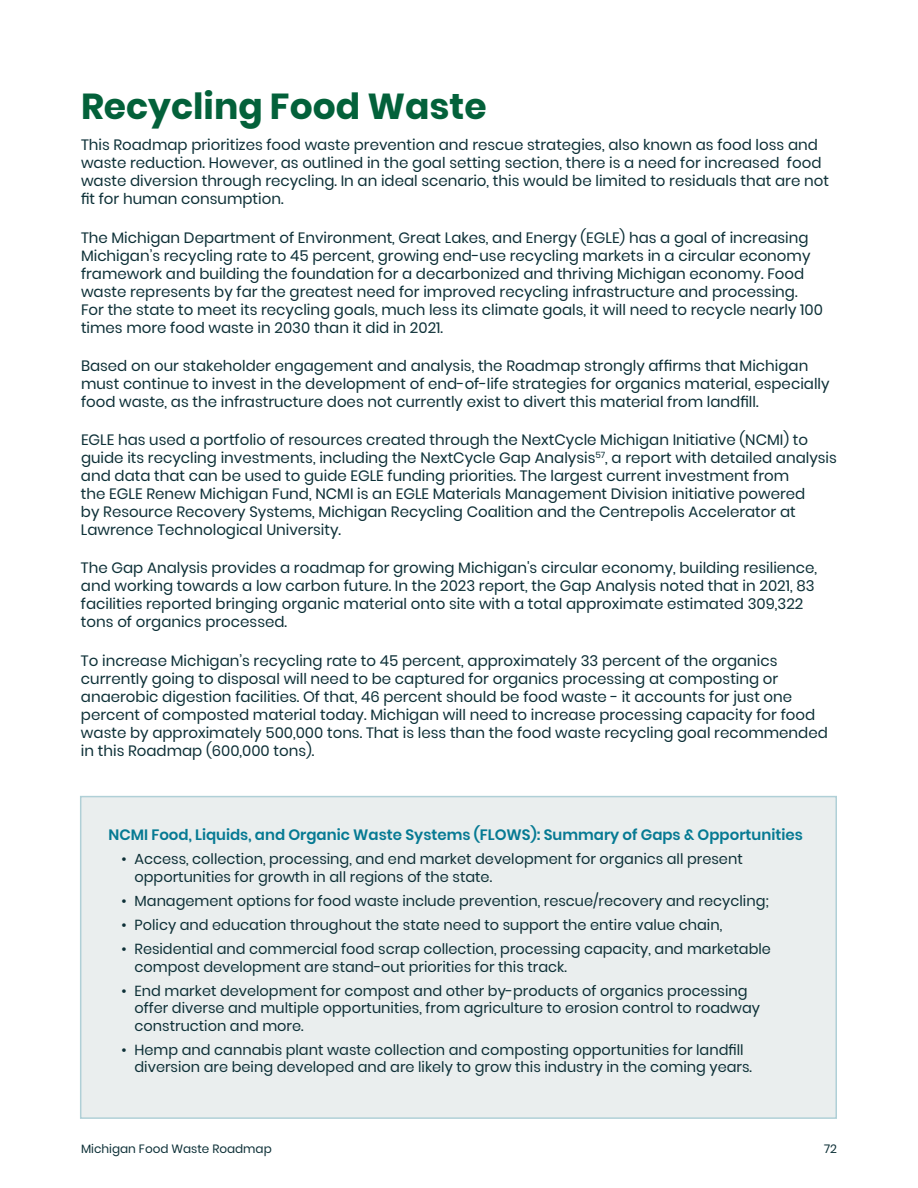
<style>
.page{position:relative;width:918px;height:1188px;background:#fff}
.page>*{position:absolute;margin:0;border:0;box-sizing:border-box;transform-origin:0 0}
.t1{font:700 36px "Poppins";color:#03613a}
.t2{font:15px/18px "Poppins";color:#0d3037}
.t3{font:600 15px "Poppins";color:#067a93}
.t4{font:14.55px/17.5px "Poppins";color:#0d3037}
.t5{font:12px "Poppins";color:#0d3037}
</style>
<div class="page">
<div style="left:81px;top:797px;width:755px;height:321px;background:#eaeeee"></div>
<div style="left:80px;top:796px;width:757px;height:323px;border:2px solid #b0d0d7"></div>
<h1 class="t1" style="left:81px;top:85px;width:407px">Recycling Food Waste</h1>
<p class="t2" style="left:81px;top:136px;width:749px">This Roadmap prioritizes food waste prevention and rescue strategies, also known as food loss and waste reduction. However, as outlined in the goal setting section, there is a need for increased food waste diversion through recycling. In an ideal scenario, this would be limited to residuals that are not fit for human consumption.</p>
<p class="t2" style="left:81px;top:228px;width:744px">The Michigan Department of Environment, Great Lakes, and Energy (EGLE) has a goal of increasing Michigan’s recycling rate to 45 percent, growing end-use recycling markets in a circular economy framework and building the foundation for a decarbonized and thriving Michigan economy. Food waste represents by far the greatest need for improved recycling infrastructure and processing.<br>For the state to meet its recycling goals, much less its climate goals, it will need to recycle nearly 100 times more food waste in 2030 than it did in 2021.</p>
<p class="t2" style="left:81px;top:357px;width:750px">Based on our stakeholder engagement and analysis, the Roadmap strongly affirms that Michigan must continue to invest in the development of end-of-life strategies for organics material, especially food waste, as the infrastructure does not currently exist to divert this material from landfill.</p>
<p class="t2" style="left:81px;top:431px;width:757px">EGLE has used a portfolio of resources created through the NextCycle Michigan Initiative (NCMI) to guide its recycling investments, including the NextCycle Gap Analysis<sup>57</sup>, a report with detailed analysis and data that can be used to guide EGLE funding priorities. The largest current investment from<br>the EGLE Renew Michigan Fund, NCMI is an EGLE Materials Management Division initiative powered<br>by Resource Recovery Systems, Michigan Recycling Coalition and the Centrepolis Accelerator at Lawrence Technological University.</p>
<p class="t2" style="left:81px;top:559px;width:738px">The Gap Analysis provides a roadmap for growing Michigan's circular economy, building resilience, and working towards a low carbon future. In the 2023 report, the Gap Analysis noted that in 2021, 83 facilities reported bringing organic material onto site with a total approximate estimated 309,322 tons of organics processed.</p>
<p class="t2" style="left:81px;top:651px;width:748px">To increase Michigan’s recycling rate to 45 percent, approximately 33 percent of the organics currently going to disposal will need to be captured for organics processing at composting or anaerobic digestion facilities. Of that, 46 percent should be food waste - it accounts for just one percent of composted material today. Michigan will need to increase processing capacity for food waste by approximately 500,000 tons. That is less than the food waste recycling goal recommended in this Roadmap (600,000 tons).</p>
<p class="t3" style="left:108px;top:826px;width:696px">NCMI Food, Liquids, and Organic Waste Systems (FLOWS): Summary of Gaps &amp; Opportunities</p>
<p class="t4" style="left:135px;top:851px;width:610px;text-indent:-13px">• Access, collection, processing, and end market development for organics all present opportunities for growth in all regions of the state.</p>
<p class="t4" style="left:121px;top:892px;width:649px">• Management options for food waste include prevention, rescue/recovery and recycling;</p>
<p class="t4" style="left:121px;top:916px;width:602px">• Policy and education throughout the state need to support the entire value chain,</p>
<p class="t4" style="left:135px;top:940px;width:638px;text-indent:-13px">• Residential and commercial food scrap collection, processing capacity, and marketable compost development are stand-out priorities for this track.</p>
<p class="t4" style="left:135px;top:982px;width:627px;text-indent:-13px">• End market development for compost and other by-products of organics processing offer diverse and multiple opportunities, from agriculture to erosion control to roadway construction and more.</p>
<p class="t4" style="left:135px;top:1041px;width:619px;text-indent:-13px">• Hemp and cannabis plant waste collection and composting opportunities for landfill diversion are being developed and are likely to grow this industry in the coming years.</p>
<p class="t5" style="left:81px;top:1141px;width:192px">Michigan Food Waste Roadmap</p>
<p class="t5" style="left:824px;top:1141px;width:14px">72</p>
</div>
